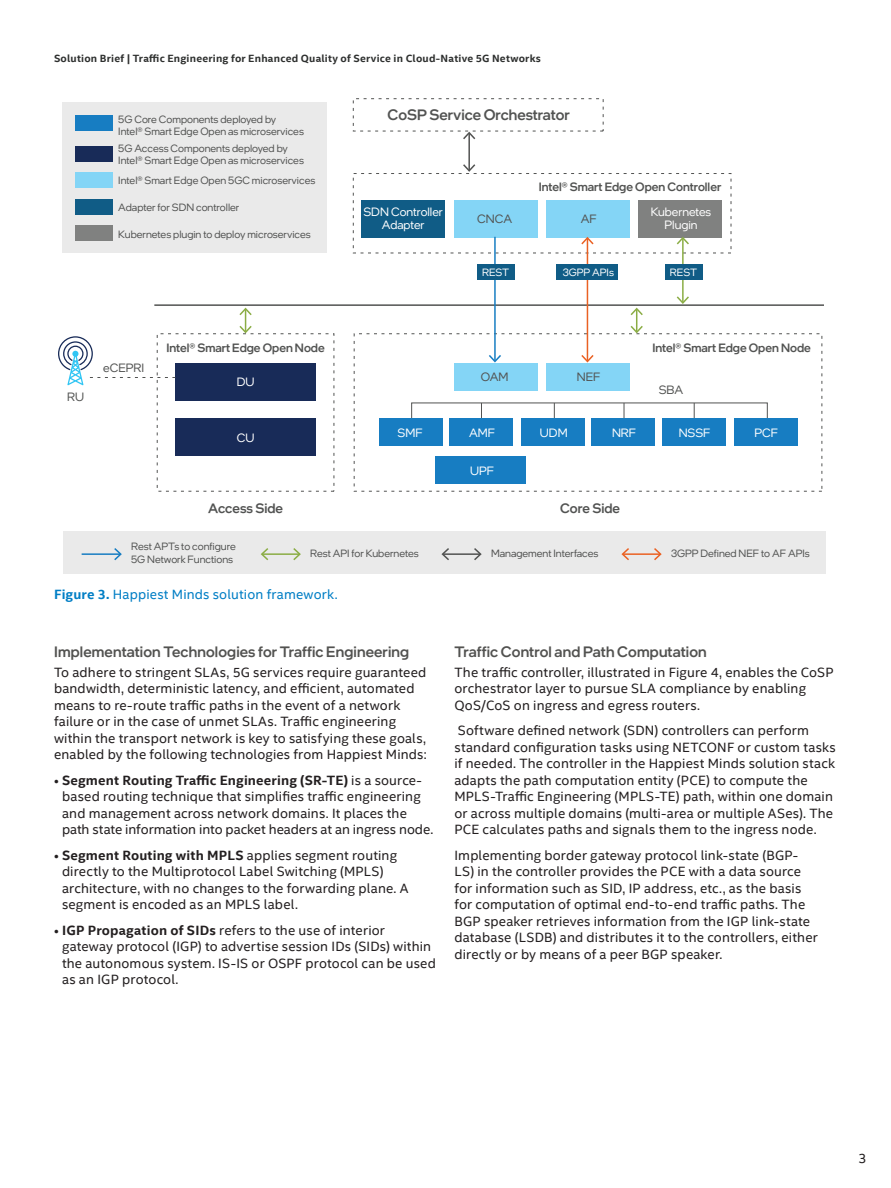
<style>
.page{position:relative;width:891px;height:1188px;background:#fff}
.page>*{position:absolute;margin:0;border:0;box-sizing:border-box;transform-origin:0 0}
.t1{font:500 15px "Intel One Display";letter-spacing:.01em;color:#525250}
.t2{font:500 15px "Intel One Display";color:#525352}
.t3{font:13.5px/16.5px "Intel Clear";letter-spacing:.01em;color:#231f20}
.t4{font:13.5px "Intel Clear";letter-spacing:.01em;color:#007ec5}
.t5{font:500 13.5px "Intel One Display";color:#525352}
.t6{font:500 12px "Intel One Display";color:#525352}
.t7{font:12px/13.5px "Intel One Display";color:#fff;text-align:center}
.t8{font:12px "Intel One Display";color:#525352}
.t9{font:10.5px/12.6px "Intel One Display";color:#525352}
.t10{font:700 10.5px "Intel Clear";letter-spacing:.02em;color:#2d2f2e}
.t11{font:10.5px "Intel One Display";color:#fff}
.s1{font-weight:700}
</style>
<div class="page">
<svg style="left:481px;top:405px;width:1px;height:13px"></svg>
<svg style="left:554px;top:405px;width:1px;height:13px"></svg>
<svg style="left:624px;top:405px;width:1px;height:13px"></svg>
<svg style="left:694px;top:405px;width:1px;height:13px"></svg>
<div style="left:63px;top:532px;width:763px;height:42px;background:#eaeaea"></div>
<div style="left:63px;top:102px;width:264px;height:151px;background:#eaeaea"></div>
<div style="left:75px;top:115px;width:38px;height:15px;background:#177dc2"></div>
<div style="left:75px;top:146px;width:38px;height:15px;background:#182b58"></div>
<div style="left:175px;top:363px;width:141px;height:38px;background:#182b58"></div>
<div style="left:175px;top:418px;width:141px;height:38px;background:#182b58"></div>
<div style="left:75px;top:173px;width:38px;height:15px;background:#84d5f6"></div>
<div style="left:75px;top:199px;width:38px;height:15px;background:#105c86"></div>
<div style="left:361px;top:200px;width:84px;height:38px;background:#105c86"></div>
<div style="left:454px;top:200px;width:83px;height:38px;background:#84d5f6"></div>
<div style="left:546px;top:200px;width:84px;height:38px;background:#84d5f6"></div>
<div style="left:639px;top:200px;width:83px;height:38px;background:#808180"></div>
<div style="left:75px;top:226px;width:38px;height:15px;background:#808180"></div>
<div style="left:454px;top:363px;width:83px;height:28px;background:#84d5f6"></div>
<div style="left:546px;top:363px;width:84px;height:28px;background:#84d5f6"></div>
<div style="left:379px;top:418px;width:64px;height:28px;background:#177dc2"></div>
<div style="left:449px;top:418px;width:64px;height:28px;background:#177dc2"></div>
<div style="left:436px;top:456px;width:90px;height:28px;background:#177dc2"></div>
<div style="left:521px;top:418px;width:64px;height:28px;background:#177dc2"></div>
<div style="left:591px;top:418px;width:64px;height:28px;background:#177dc2"></div>
<div style="left:662px;top:418px;width:64px;height:28px;background:#177dc2"></div>
<div style="left:734px;top:418px;width:64px;height:28px;background:#177dc2"></div>
<hr style="left:82px;top:553px;width:38px;height:2px;background:#177dc2">
<svg style="left:114px;top:548px;width:8px;height:12px"></svg>
<hr style="left:262px;top:553px;width:37px;height:2px;background:#8bad45">
<svg style="left:261px;top:548px;width:7px;height:12px"></svg>
<svg style="left:293px;top:548px;width:8px;height:12px"></svg>
<hr style="left:443px;top:553px;width:37px;height:2px;background:#525352">
<svg style="left:441px;top:548px;width:8px;height:12px"></svg>
<svg style="left:474px;top:548px;width:8px;height:12px"></svg>
<hr style="left:468px;top:133px;width:2px;height:37px;background:#525352">
<svg style="left:463px;top:164px;width:12px;height:8px"></svg>
<svg style="left:463px;top:132px;width:12px;height:7px"></svg>
<hr style="left:623px;top:553px;width:37px;height:2px;background:#ea6123">
<svg style="left:621px;top:548px;width:8px;height:12px"></svg>
<svg style="left:654px;top:548px;width:8px;height:12px"></svg>
<hr style="left:154px;top:304px;width:670px;height:2px;background:#525352">
<svg style="left:58px;top:336px;width:117px;height:49px"></svg>
<hr style="left:494px;top:237px;width:2px;height:124px;background:#177dc2">
<svg style="left:489px;top:355px;width:12px;height:8px"></svg>
<hr style="left:587px;top:238px;width:1px;height:123px;background:#ea6123">
<svg style="left:581px;top:237px;width:13px;height:7px"></svg>
<svg style="left:581px;top:355px;width:13px;height:8px"></svg>
<hr style="left:682px;top:238px;width:2px;height:64px;background:#8bad45">
<svg style="left:677px;top:237px;width:12px;height:7px"></svg>
<svg style="left:677px;top:296px;width:12px;height:8px"></svg>
<svg style="left:631px;top:308px;width:12px;height:25px"></svg>
<svg style="left:239px;top:308px;width:13px;height:25px"></svg>
<div style="left:477px;top:265px;width:37px;height:15px;background:#105c86"></div>
<div style="left:665px;top:265px;width:37px;height:15px;background:#105c86"></div>
<div style="left:556px;top:265px;width:61px;height:15px;background:#105c86"></div>
<p class="t10" style="left:54px;top:51px;width:489px">Solution Brief | Traffic Engineering for Enhanced Quality of Service in Cloud-Native 5G Networks</p>
<p class="t9" style="left:118px;top:113px;width:187px">5G Core Components deployed by<br>Intel® Smart Edge Open as microservices</p>
<p class="t9" style="left:118px;top:142px;width:187px">5G Access Components deployed by<br>Intel® Smart Edge Open as microservices</p>
<p class="t9" style="left:118px;top:174px;width:199px">Intel® Smart Edge Open 5GC microservices</p>
<p class="t9" style="left:118px;top:201px;width:123px">Adapter for SDN controller</p>
<p class="t9" style="left:118px;top:228px;width:194px">Kubernetes plugin to deploy microservices</p>
<p class="t2" style="left:387px;top:105px;width:184px">CoSP Service Orchestrator</p>
<p class="t6" style="left:539px;top:179px;width:184px">Intel® Smart Edge Open Controller</p>
<p class="t7" style="left:363px;top:205px;width:81px">SDN Controller<br>Adapter</p>
<p class="t8" style="left:477px;top:211px;width:36px">CNCA</p>
<p class="t8" style="left:581px;top:211px;width:17px">AF</p>
<p class="t7" style="left:651px;top:205px;width:62px">Kubernetes<br>Plugin</p>
<p class="t11" style="left:482px;top:266px;width:29px">REST</p>
<p class="t11" style="left:563px;top:266px;width:53px">3GPP APIs</p>
<p class="t11" style="left:670px;top:266px;width:29px">REST</p>
<p class="t8" style="left:67px;top:389px;width:18px">RU</p>
<p class="t8" style="left:103px;top:361px;width:43px">eCEPRI</p>
<p class="t6" style="left:166px;top:340px;width:160px">Intel® Smart Edge Open Node</p>
<p class="t7" style="left:237px;top:375px;width:19px">DU</p>
<p class="t7" style="left:237px;top:431px;width:19px">CU</p>
<p class="t5" style="left:208px;top:500px;width:76px">Access Side</p>
<p class="t8" style="left:481px;top:369px;width:29px">OAM</p>
<p class="t8" style="left:577px;top:369px;width:25px">NEF</p>
<p class="t6" style="left:652px;top:340px;width:160px">Intel® Smart Edge Open Node</p>
<p class="t8" style="left:659px;top:383px;width:26px">SBA</p>
<p class="t7" style="left:398px;top:426px;width:27px">SMF</p>
<p class="t7" style="left:469px;top:426px;width:27px">AMF</p>
<p class="t7" style="left:470px;top:464px;width:25px">UPF</p>
<p class="t7" style="left:540px;top:426px;width:29px">UDM</p>
<p class="t7" style="left:612px;top:426px;width:26px">NRF</p>
<p class="t7" style="left:679px;top:426px;width:33px">NSSF</p>
<p class="t7" style="left:755px;top:426px;width:25px">PCF</p>
<p class="t5" style="left:560px;top:500px;width:61px">Core Side</p>
<p class="t9" style="left:131px;top:540px;width:106px">Rest APTs to configure<br>5G Network Functions</p>
<p class="t9" style="left:310px;top:547px;width:110px">Rest API for Kubernetes</p>
<p class="t9" style="left:491px;top:547px;width:109px">Management Interfaces</p>
<p class="t9" style="left:671px;top:547px;width:140px">3GPP Defined NEF to AF APIs</p>
<p class="t4" style="left:54px;top:585px;width:285px"><span class="s1">Figure 3.</span> Happiest Minds solution framework.</p>
<p class="t1" style="left:54px;top:643px;width:357px">Implementation Technologies for Traffic Engineering</p>
<p class="t3" style="left:54px;top:664px;width:374px">To adhere to stringent SLAs, 5G services require guaranteed bandwidth, deterministic latency, and efficient, automated means to re-route traffic paths in the event of a network failure or in the case of unmet SLAs. Traffic engineering within the transport network is key to satisfying these goals, enabled by the following technologies from Happiest Minds:</p>
<p class="t3" style="left:62px;top:771px;width:373px;text-indent:-8px">• <span class="s1">Segment Routing Traffic Engineering (SR-TE)</span> is a source&shy;based routing technique that simplifies traffic engineering and management across network domains. It places the path state information into packet headers at an ingress node.</p>
<p class="t3" style="left:62px;top:846px;width:348px;text-indent:-8px">• <span class="s1">Segment Routing with MPLS</span> applies segment routing directly to the Multiprotocol Label Switching (MPLS) architecture, with no changes to the forwarding plane. A segment is encoded as an MPLS label.</p>
<p class="t3" style="left:62px;top:921px;width:375px;text-indent:-8px">• <span class="s1">IGP Propagation of SIDs</span> refers to the use of interior gateway protocol (IGP) to advertise session IDs (SIDs) within the autonomous system. IS-IS or OSPF protocol can be used as an IGP protocol.</p>
<p class="t1" style="left:454px;top:643px;width:254px">Traffic Control and Path Computation</p>
<p class="t3" style="left:454px;top:664px;width:381px">The traffic controller, illustrated in Figure 4, enables the CoSP orchestrator layer to pursue SLA compliance by enabling<br>QoS/CoS on ingress and egress routers.</p>
<p class="t3" style="left:454px;top:722px;width:383px">Software defined network (SDN) controllers can perform standard configuration tasks using NETCONF or custom tasks if needed. The controller in the Happiest Minds solution stack adapts the path computation entity (PCE) to compute the MPLS-Traffic Engineering (MPLS-TE) path, within one domain or across multiple domains (multi-area or multiple ASes). The PCE calculates paths and signals them to the ingress node.</p>
<p class="t3" style="left:454px;top:846px;width:365px">Implementing border gateway protocol link-state (BGP-LS) in the controller provides the PCE with a data source for information such as SID, IP address, etc., as the basis for computation of optimal end-to-end traffic paths. The BGP speaker retrieves information from the IGP link-state database (LSDB) and distributes it to the controllers, either directly or by means of a peer BGP speaker.</p>
<p class="t3" style="left:858px;top:1150px;width:10px">3</p>
</div>
